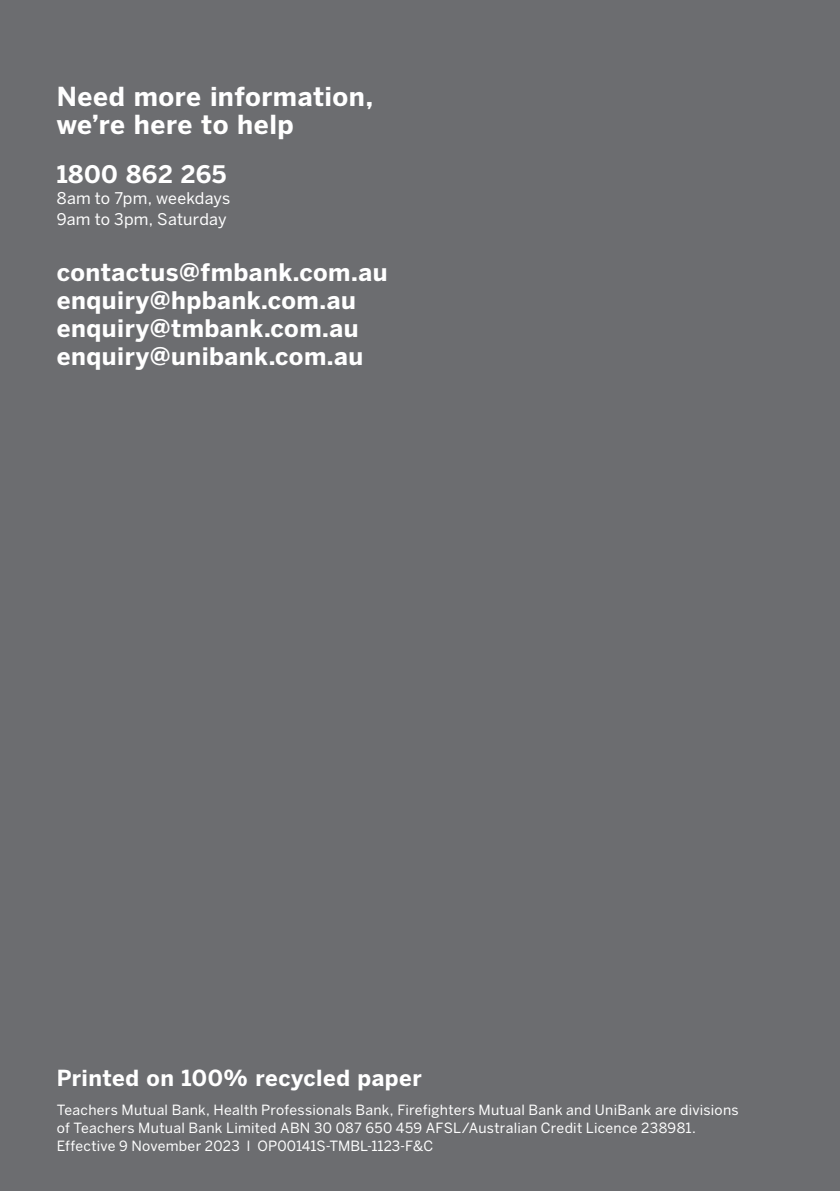
<style>
.page{position:relative;width:840px;height:1191px;background:#fff}
.page>*{position:absolute;margin:0;border:0;box-sizing:border-box;transform-origin:0 0}
.TCU_Body_black{font:700 26px/28px "Benton Sans";letter-spacing:.015em;color:#fff}
.TCU_Body_black-2{font:700 24px/28px "Benton Sans";letter-spacing:.02em;color:#fff}
.t1{font:700 22px "Benton Sans";letter-spacing:.02em;color:#fff}
.TCU_Body_black-3{font:16px/21px "Benton Sans";letter-spacing:.01em;color:#fff}
.t2{font:14px/18px "Benton Sans";letter-spacing:.015em;color:#fff}
</style>
<div class="page">
<div style="left:0;top:0;width:839px;height:1191px;background:#6c6d70"></div>
<p class="TCU_Body_black" style="left:57px;top:82px;width:317px">Need more information, we’re here to help</p>
<p class="TCU_Body_black-2" style="left:57px;top:160px;width:171px">1800 862 265</p>
<p class="TCU_Body_black-3" style="left:57px;top:188px;width:175px">8am to 7pm, weekdays<br>9am to 3pm, Saturday</p>
<p class="TCU_Body_black-2" style="left:57px;top:259px;width:332px">contactus@fmbank.com.au enquiry@hpbank.com.au enquiry@tmbank.com.au enquiry@unibank.com.au</p>
<p class="t1" style="left:57px;top:1064px;width:366px">Printed on 100% recycled paper</p>
<p class="t2" style="left:57px;top:1101px;width:683px">Teachers Mutual Bank, Health Professionals Bank, Firefighters Mutual Bank and UniBank are divisions of Teachers Mutual Bank Limited ABN 30 087 650 459 AFSL/Australian Credit Licence 238981.<br>Effective 9 November 2023 l OP00141S-TMBL-1123-F&amp;C</p>
</div>
